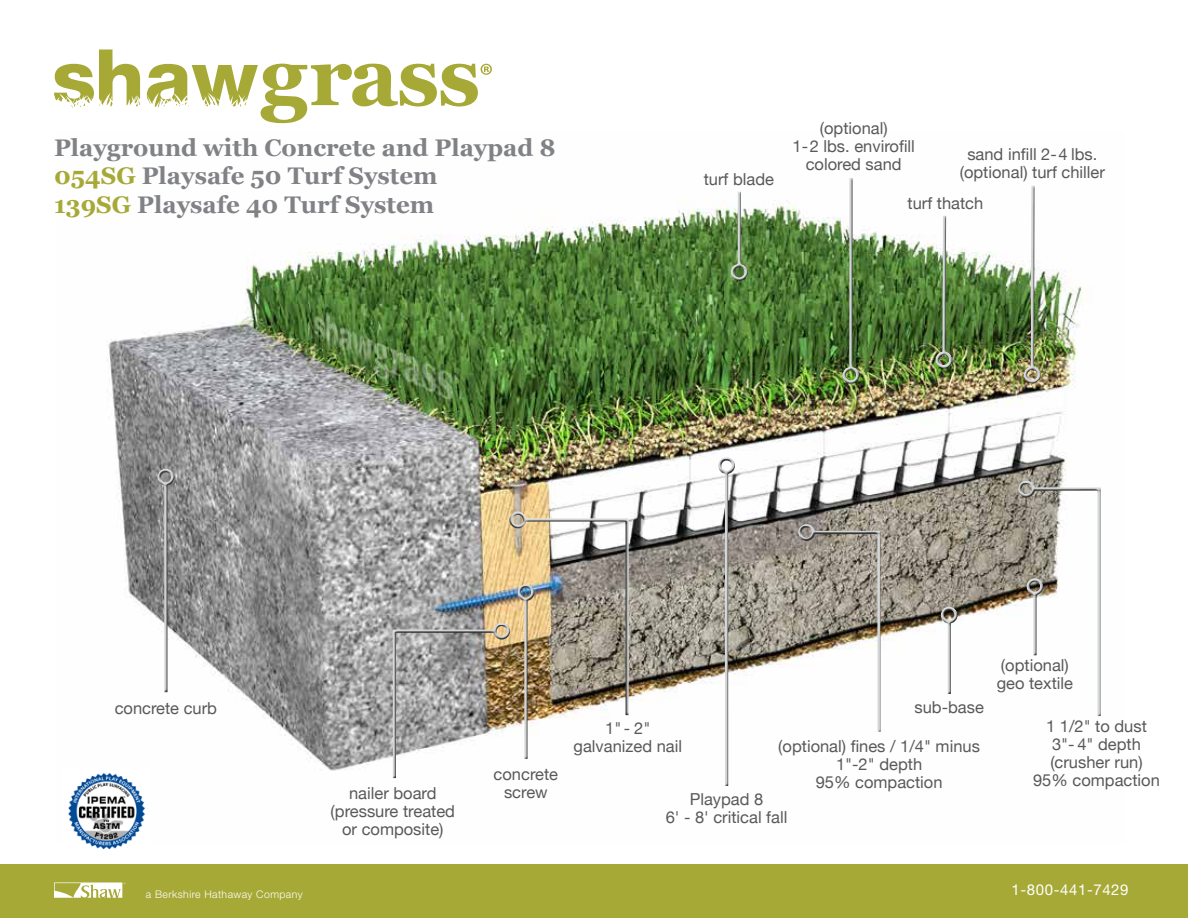
<style>
.page{position:relative;width:1188px;height:918px;background:#fff}
.page>*{position:absolute;margin:0;border:0;box-sizing:border-box;transform-origin:0 0}
.t1{font:700 24px/28.5px "Georgia";color:#808285}
.t2{font:16.5px/18px "Helvetica Neue";color:#58595b;text-align:center}
.t3{font:15px "Helvetica Neue LT Std";letter-spacing:.04em;color:#fff}
.t4{font:300 10.5px "Helvetica Neue LT Std";letter-spacing:.04em;color:#fff}
.s1{color:#a7a936}
</style>
<div class="page">
<img style="left:107px;top:200px;width:976px;height:579px">
<div style="left:0;top:864px;width:1188px;height:54px;background:#a7a936"></div>
<svg style="left:54px;top:882px;width:71px;height:16px"></svg>
<div style="left:730px;top:190px;width:20px;height:91px;background:#000;opacity:.75"></div>
<div style="left:842px;top:176px;width:19px;height:209px;background:#000;opacity:.75"></div>
<div style="left:1024px;top:184px;width:19px;height:200px;background:#000;opacity:.75"></div>
<div style="left:935px;top:214px;width:20px;height:155px;background:#000;opacity:.75"></div>
<svg style="left:54px;top:50px;width:87px;height:57px"></svg>
<svg style="left:147px;top:64px;width:345px;height:59px"></svg>
<div style="left:517px;top:586px;width:20px;height:174px;background:#000;opacity:.75"></div>
<div style="left:1017px;top:483px;width:85px;height:234px;background:#000;opacity:.75"></div>
<div style="left:797px;top:526px;width:85px;height:206px;background:#000;opacity:.75"></div>
<div style="left:507px;top:513px;width:123px;height:203px;background:#000;opacity:.75"></div>
<div style="left:392px;top:621px;width:120px;height:157px;background:#fff;opacity:.44"></div>
<div style="left:392px;top:625px;width:120px;height:153px;background:#000;opacity:.75"></div>
<div style="left:1026px;top:576px;width:19px;height:80px;background:#fff;opacity:.44"></div>
<div style="left:1026px;top:580px;width:20px;height:76px;background:#000;opacity:.75"></div>
<div style="left:940px;top:605px;width:19px;height:90px;background:#fff;opacity:.44"></div>
<div style="left:940px;top:609px;width:20px;height:86px;background:#000;opacity:.75"></div>
<div style="left:157px;top:471px;width:20px;height:223px;background:#000;opacity:.75"></div>
<div style="left:718px;top:459px;width:19px;height:328px;background:#000;opacity:.75"></div>
<img style="left:68px;top:768px;width:81px;height:82px">
<h1 class="t1" style="left:54px;top:132px;width:503px">Playground with Concrete and Playpad 8<br><span class="s1">054SG</span> Playsafe 50 Turf System<br><span class="s1">139SG</span> Playsafe 40 Turf System</h1>
<p class="t2" style="left:704px;top:171px;width:72px">turf blade</p>
<p class="t2" style="left:793px;top:120px;width:124px">(optional)<br>1-2 lbs. envirofill colored sand</p>
<p class="t2" style="left:960px;top:146px;width:147px">sand infill 2-4 lbs. (optional) turf chiller</p>
<p class="t2" style="left:907px;top:195px;width:77px">turf thatch</p>
<p class="t2" style="left:115px;top:700px;width:104px">concrete curb</p>
<p class="t4" style="left:146px;top:888px;width:158px">a Berkshire Hathaway Company</p>
<p class="t2" style="left:331px;top:785px;width:126px">nailer board (pressure treated or composite)</p>
<p class="t2" style="left:494px;top:766px;width:66px">concrete screw</p>
<p class="t2" style="left:915px;top:699px;width:71px">sub-base</p>
<p class="t2" style="left:574px;top:720px;width:110px">1" - 2" galvanized nail</p>
<p class="t2" style="left:778px;top:738px;width:203px">(optional) fines / 1/4" minus<br>1"-2" depth<br>95% compaction</p>
<p class="t2" style="left:666px;top:791px;width:123px">Playpad 8<br>6' - 8' critical fall</p>
<p class="t2" style="left:997px;top:657px;width:78px;text-align:left">(optional) geo textile</p>
<p class="t2" style="left:1033px;top:718px;width:128px">1 1/2" to dust<br>3"- 4" depth (crusher run)<br>95% compaction</p>
<p class="t3" style="left:1012px;top:880px;width:119px">1-800-441-7429</p>
</div>
